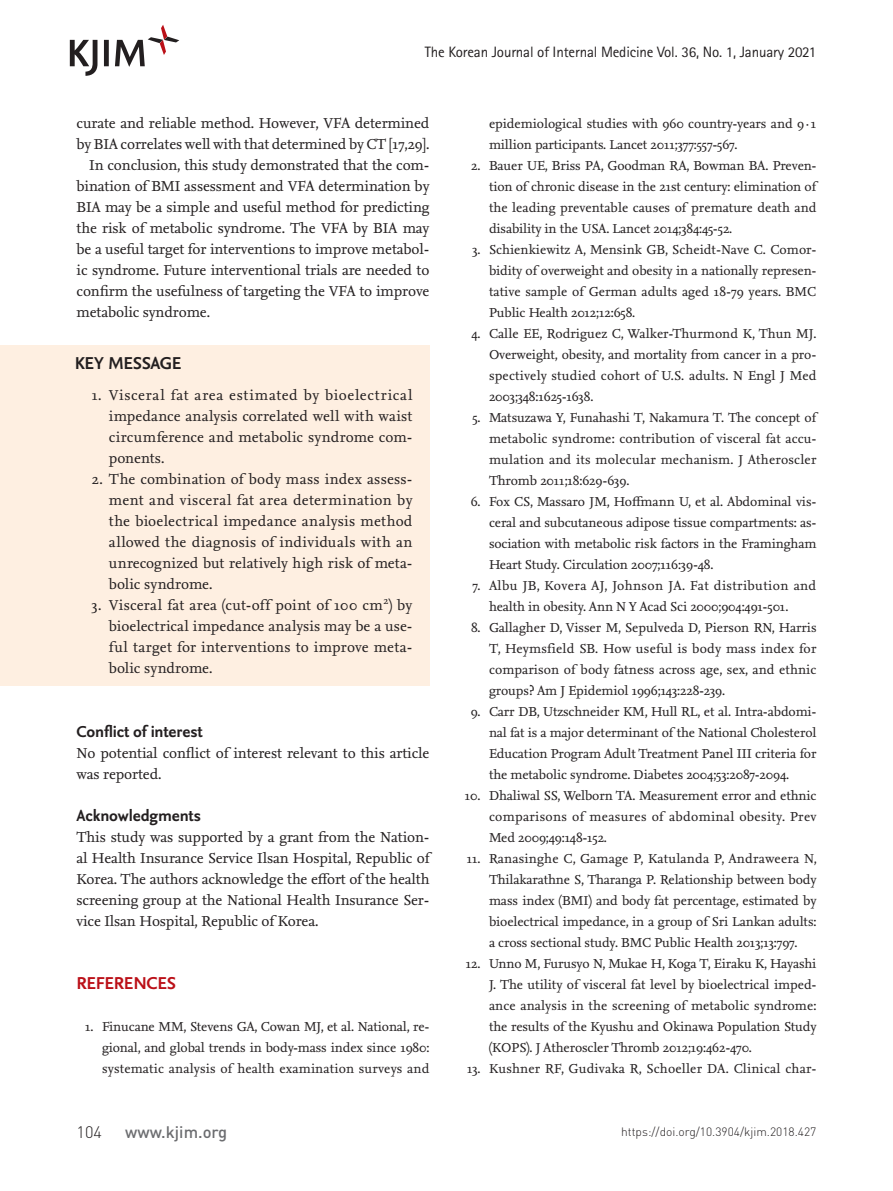
<style>
.page{position:relative;width:893px;height:1191px;background:#fff}
.page>*{position:absolute;margin:0;border:0;box-sizing:border-box;transform-origin:0 0}
.제목1{font:700 18px "Nexus Sans";letter-spacing:-.025em;color:#bb1018}
.키메세지제목{font:700 18px "Nexus Sans";letter-spacing:-.02em;color:#231f20}
.제목2{font:700 16.5px "Nexus Sans";letter-spacing:-.01em;color:#231f20}
.t1{font:500 16.5px "DIN Pro";color:#6c6d70}
.t2{font:300 16.5px "DIN Pro";color:#231f20}
.들였쓰기_본문{font:15px/21px "Nexus Serif";letter-spacing:-.01em;color:#231f20;text-align:justify}
.본문첫단락{font:15px/21px "Nexus Serif";letter-spacing:-.01em;color:#231f20}
.t3{font:15px "Rotis Sans Serif Std";letter-spacing:-.01em;color:#231f20}
.t4{font:13.5px/21px "Nexus Serif";letter-spacing:-.01em;color:#231f20;text-align:justify}
.t5{font:13.5px/21px "Nexus Serif";letter-spacing:.01em;color:#231f20}
.t6{font:13.5px "Nexus Serif";letter-spacing:.015em;color:#231f20}
.t7{font:300 12px "DIN Pro";color:#231f20}
</style>
<div class="page">
<svg style="left:70px;top:25px;width:109px;height:51px"></svg>
<div style="left:0;top:345px;width:429px;height:340px;background:#feefe1"></div>
<p class="t3" style="left:425px;top:43px;width:393px">The Korean Journal of Internal Medicine Vol. 36, No. 1, January 2021</p>
<p class="들였쓰기_본문" style="left:77px;top:112px;width:354px">curate and reliable method. However, VFA determined by BIA correlates well with that determined by CT [17,29].</p>
<p class="들였쓰기_본문" style="left:77px;top:154px;width:354px;text-indent:13px">In conclusion, this study demonstrated that the com&shy;bination of BMI assessment and VFA determination by BIA may be a simple and useful method for predicting the risk of metabolic syndrome. The VFA by BIA may be a useful target for interventions to improve metabol&shy;ic syndrome. Future interventional trials are needed to confirm the usefulness of targeting the VFA to improve metabolic syndrome.</p>
<p class="키메세지제목" style="left:75px;top:351px;width:108px">KEY MESSAGE</p>
<p class="들였쓰기_본문" style="left:109px;top:384px;width:305px;text-indent:-17px">1. Visceral fat area estimated by bioelectrical impedance analysis correlated well with waist circumference and metabolic syndrome com&shy;ponents.</p>
<p class="들였쓰기_본문" style="left:109px;top:468px;width:305px;text-indent:-17px">2. The combination of body mass index assess&shy;ment and visceral fat area determination by the bioelectrical impedance analysis method allowed the diagnosis of individuals with an unrecognized but relatively high risk of meta&shy;bolic syndrome.</p>
<p class="들였쓰기_본문" style="left:109px;top:594px;width:305px;text-indent:-17px">3. Visceral fat area (cut-off point of 100 cm<sup>2</sup>) by bioelectrical impedance analysis may be a use&shy;ful target for interventions to improve meta&shy;bolic syndrome.</p>
<p class="제목2" style="left:77px;top:721px;width:128px">Conflict of interest</p>
<p class="본문첫단락" style="left:77px;top:742px;width:354px">No potential conflict of interest relevant to this article was reported.</p>
<p class="제목2" style="left:77px;top:805px;width:126px">Acknowledgments</p>
<p class="본문첫단락" style="left:77px;top:826px;width:354px;text-align:justify">This study was supported by a grant from the Nation&shy;al Health Insurance Service Ilsan Hospital, Republic of Korea. The authors acknowledge the effort of the health screening group at the National Health Insurance Ser&shy;vice Ilsan Hospital, Republic of Korea.</p>
<p class="제목1" style="left:77px;top:971px;width:101px">REFERENCES</p>
<p class="t4" style="left:102px;top:1015px;width:329px;text-indent:-17px">1. Finucane MM, Stevens GA, Cowan MJ, et al. National, re&shy;gional, and global trends in body-mass index since 1980: systematic analysis of health examination surveys and</p>
<p class="t4" style="left:489px;top:112px;width:329px">epidemiological studies with 960 country-years and 9·1 million participants. Lancet 2011;377:557-567.</p>
<p class="t4" style="left:489px;top:154px;width:329px;text-indent:-18px">2. Bauer UE, Briss PA, Goodman RA, Bowman BA. Preven&shy;tion of chronic disease in the 21st century: elimination of the leading preventable causes of premature death and disability in the USA. Lancet 2014;384:45-52.</p>
<p class="t4" style="left:489px;top:238px;width:329px;text-indent:-17px">3. Schienkiewitz A, Mensink GB, Scheidt-Nave C. Comor&shy;bidity of overweight and obesity in a nationally represen&shy;tative sample of German adults aged 18-79 years. BMC Public Health 2012;12:658.</p>
<p class="t4" style="left:489px;top:322px;width:329px;text-indent:-18px">4. Calle EE, Rodriguez C, Walker-Thurmond K, Thun MJ.<br>Overweight, obesity, and mortality from cancer in a pro&shy;spectively studied cohort of U.S. adults. N Engl J Med 2003;348:1625-1638.</p>
<p class="t4" style="left:489px;top:406px;width:329px;text-indent:-17px">5. Matsuzawa Y, Funahashi T, Nakamura T. The concept of metabolic syndrome: contribution of visceral fat accu&shy;mulation and its molecular mechanism. J Atheroscler Thromb 2011;18:629-639.</p>
<p class="t4" style="left:489px;top:490px;width:329px;text-indent:-18px">6. Fox CS, Massaro JM, Hoffmann U, et al. Abdominal vis&shy;ceral and subcutaneous adipose tissue compartments: as&shy;sociation with metabolic risk factors in the Framingham Heart Study. Circulation 2007;116:39-48.</p>
<p class="t5" style="left:489px;top:574px;width:329px;text-indent:-17px">7. Albu JB, Kovera AJ, Johnson JA. Fat distribution and health in obesity. Ann N Y Acad Sci 2000;904:491-501.</p>
<p class="t4" style="left:489px;top:616px;width:329px;text-indent:-18px">8. Gallagher D, Visser M, Sepulveda D, Pierson RN, Harris T, Heymsfield SB. How useful is body mass index for comparison of body fatness across age, sex, and ethnic groups? Am J Epidemiol 1996;143:228-239.</p>
<p class="t4" style="left:489px;top:700px;width:329px;text-indent:-18px">9. Carr DB, Utzschneider KM, Hull RL, et al. Intra-abdomi&shy;nal fat is a major determinant of the National Cholesterol Education Program Adult Treatment Panel III criteria for the metabolic syndrome. Diabetes 2004;53:2087-2094.</p>
<p class="t4" style="left:489px;top:784px;width:329px;text-indent:-24px">10. Dhaliwal SS, Welborn TA. Measurement error and ethnic comparisons of measures of abdominal obesity. Prev Med 2009;49:148-152.</p>
<p class="t4" style="left:489px;top:847px;width:329px;text-indent:-22px">11. Ranasinghe C, Gamage P, Katulanda P, Andraweera N, Thilakarathne S, Tharanga P. Relationship between body mass index (BMI) and body fat percentage, estimated by bioelectrical impedance, in a group of Sri Lankan adults: a cross sectional study. BMC Public Health 2013;13:797.</p>
<p class="t4" style="left:489px;top:952px;width:329px;text-indent:-23px">12. Unno M, Furusyo N, Mukae H, Koga T, Eiraku K, Hayashi J. The utility of visceral fat level by bioelectrical imped&shy;ance analysis in the screening of metabolic syndrome: the results of the Kyushu and Okinawa Population Study (KOPS). J Atheroscler Thromb 2012;19:462-470.</p>
<p class="t6" style="left:467px;top:1059px;width:351px">13. Kushner RF, Gudivaka R, Schoeller DA. Clinical char-</p>
<p class="t2" style="left:77px;top:1120px;width:27px">104</p>
<p class="t1" style="left:125px;top:1120px;width:104px">www.kjim.org</p>
<p class="t7" style="left:621px;top:1123px;width:197px">https://doi.org/10.3904/kjim.2018.427</p>
</div>
